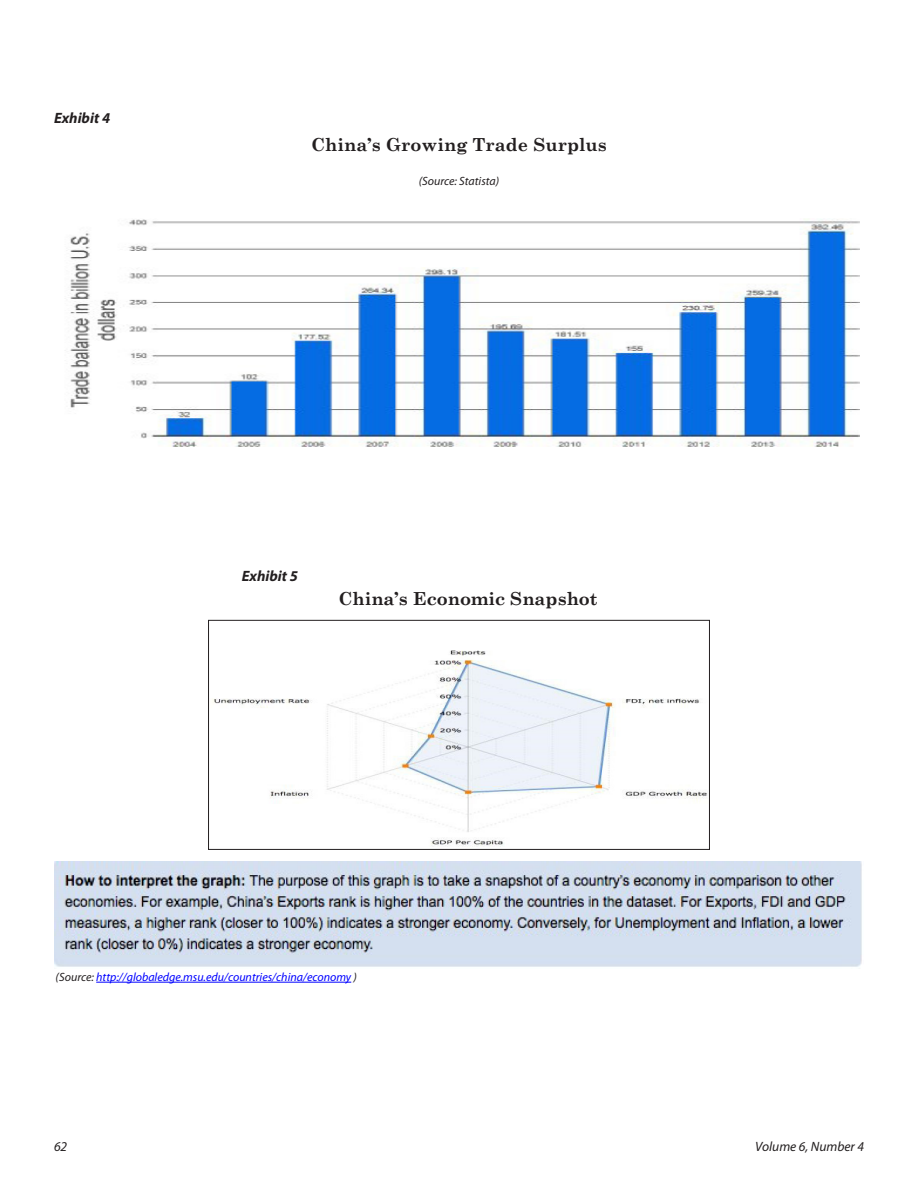
<style>
.page{position:relative;width:918px;height:1188px;background:#fff}
.page>*{position:absolute;margin:0;border:0;box-sizing:border-box;transform-origin:0 0}
.Table_chart_header{font:700 18px "Century Schoolbook";color:#231f20}
.Table{font:italic 700 15px "Myriad Pro";color:#231f20}
.t1{font:italic 13.5px "Myriad Pro";color:#231f20}
.Article_Text{font:italic 12px "Myriad Pro";color:#00f}
.Article_Text-2{font:italic 12px "Myriad Pro";color:#231f20}
.s1{color:#231f20}
</style>
<div class="page">
<img style="left:70px;top:219px;width:789px;height:228px">
<img style="left:212px;top:650px;width:496px;height:197px">
<div style="left:208px;top:620px;width:502px;height:230px;border:1px solid #231f20"></div>
<img style="left:54px;top:861px;width:808px;height:106px">
<hr style="left:96px;top:982px;width:255px;height:1px;background:#00f">
<p class="Table" style="left:54px;top:108px;width:58px">Exhibit 4</p>
<p class="Table_chart_header" style="left:311px;top:131px;width:297px">China’s Growing Trade Surplus</p>
<p class="Article_Text-2" style="left:419px;top:174px;width:82px">(Source: Statista)</p>
<p class="Table" style="left:242px;top:566px;width:58px">Exhibit 5</p>
<p class="Table_chart_header" style="left:338px;top:585px;width:261px">China’s Economic Snapshot</p>
<p class="Article_Text" style="left:56px;top:970px;width:303px"><span class="s1">(Source:</span> http://globaledge.msu.edu/countries/china/economy <span class="s1">)</span></p>
<p class="t1" style="left:54px;top:1138px;width:15px">62</p>
<p class="t1" style="left:755px;top:1138px;width:110px">Volume 6, Number 4</p>
</div>
